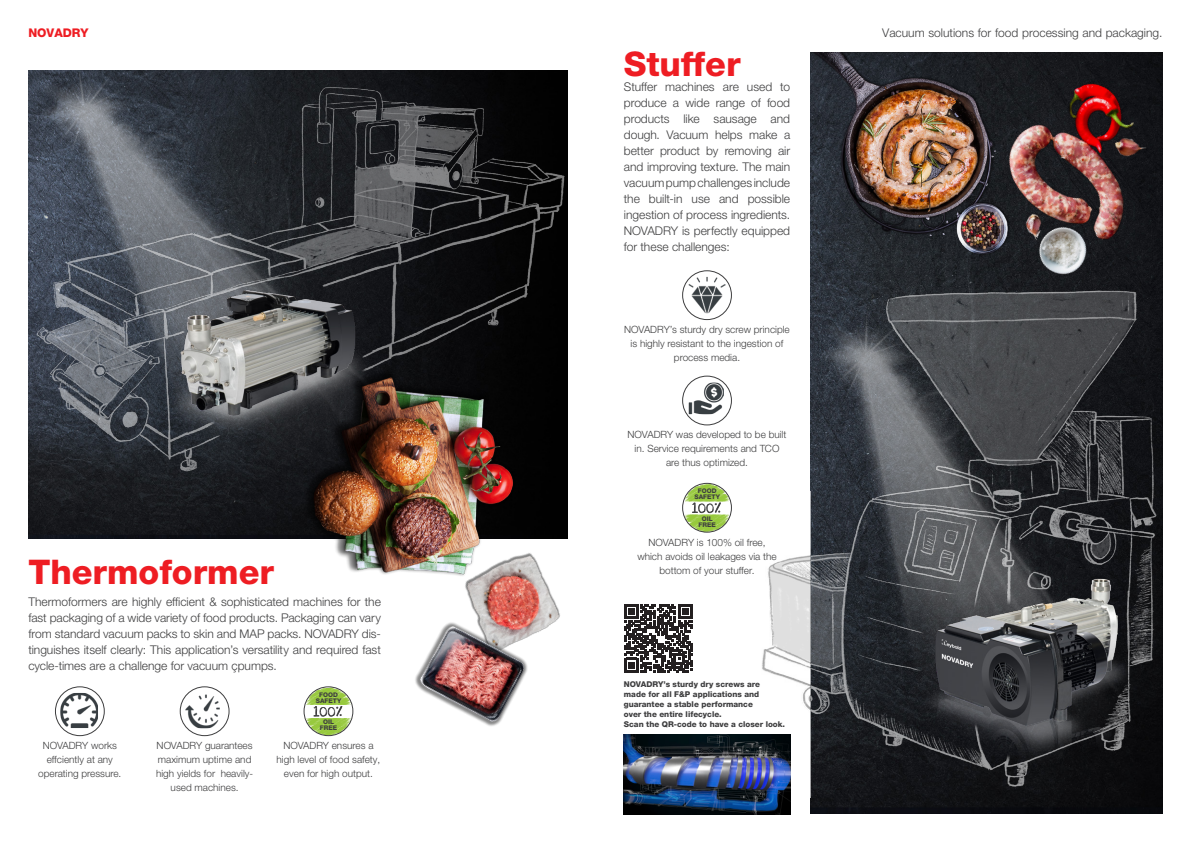
<style>
.page{position:relative;width:1191px;height:842px;background:#fff}
.page>*{position:absolute;margin:0;border:0;box-sizing:border-box;transform-origin:0 0}
.t1{font:800 34px "Helvetica Neue LTW1 G";color:#ee1d23}
.Introtext_Headline{font:300 12px/16px "Helvetica Neue LTW1 G";color:#3e3e3f;text-align:justify}
.Introtext_Headline-2{font:800 12px "Helvetica Neue LTW1 G";color:#ee1d23}
.t2{font:300 10px/14px "Helvetica Neue LTW1 G";color:#3e3e3f;text-align:center}
.t3{font:800 8px/10px "Helvetica Neue LTW1 G";color:#3e3e3f;text-align:justify}
.t4{font:800 6.4px/6px "Helvetica Neue LTW1 G";color:#3e3e3f;text-align:center}
</style>
<div class="page">
<img style="left:810px;top:798px;width:353px;height:16px">
<img style="left:28px;top:70px;width:540px;height:459px">
<img style="left:169px;top:273px;width:203px;height:202px">
<img style="left:810px;top:289px;width:353px;height:509px">
<img style="left:890px;top:569px;width:262px;height:238px">
<img style="left:732px;top:555px;width:78px;height:243px">
<img style="left:562px;top:509px;width:6px;height:30px">
<img style="left:286px;top:362px;width:276px;height:214px">
<img style="left:415px;top:576px;width:145px;height:150px">
<img style="left:924px;top:52px;width:239px;height:278px">
<img style="left:810px;top:53px;width:222px;height:236px">
<img style="left:624px;top:735px;width:166px;height:79px">
<svg style="left:624px;top:604px;width:68px;height:68px"></svg>
<svg style="left:306px;top:688px;width:45px;height:47px"></svg>
<svg style="left:684px;top:484px;width:45px;height:47px"></svg>
<svg style="left:55px;top:687px;width:49px;height:49px"></svg>
<img style="left:60px;top:693px;width:38px;height:35px">
<div style="left:55px;top:686px;width:50px;height:50px;border:1px solid #3e3e3f;border-radius:50%"></div>
<svg style="left:180px;top:687px;width:49px;height:49px"></svg>
<img style="left:185px;top:694px;width:35px;height:34px">
<div style="left:180px;top:686px;width:49px;height:50px;border:1px solid #3e3e3f;border-radius:50%"></div>
<div style="left:303px;top:686px;width:50px;height:50px;border:1px solid #3e3e3f;border-radius:50%"></div>
<div style="left:682px;top:483px;width:50px;height:50px;border:1px solid #3e3e3f;border-radius:50%"></div>
<svg style="left:682px;top:271px;width:49px;height:49px"></svg>
<img style="left:688px;top:277px;width:38px;height:36px">
<div style="left:682px;top:270px;width:50px;height:50px;border:1px solid #3e3e3f;border-radius:50%"></div>
<svg style="left:682px;top:376px;width:49px;height:49px"></svg>
<img style="left:689px;top:383px;width:35px;height:31px">
<div style="left:682px;top:376px;width:50px;height:49px;border:1px solid #3e3e3f;border-radius:50%"></div>
<p class="Introtext_Headline-2" style="left:28px;top:26px;width:62px">NOVADRY</p>
<p class="Introtext_Headline" style="left:882px;top:25px;width:282px">Vacuum solutions for food processing and packaging.</p>
<p class="t1" style="left:624px;top:44px;width:118px">Stuffer</p>
<p class="Introtext_Headline" style="left:624px;top:78px;width:168px">Stuffer machines are used to produce a wide range of food products like sausage and dough. Vacuum helps make a better product by removing air and improving texture. The main vacuum pump challenges include the built-in use and possible ingestion of process ingredients.<br>NOVADRY is perfectly equipped for these challenges:</p>
<p class="t2" style="left:624px;top:322px;width:167px">NOVADRY’s sturdy dry screw principle is highly resistant to the ingestion of process media.</p>
<p class="t2" style="left:627px;top:428px;width:160px">NOVADRY was developed to be built in. Service requirements and TCO are thus optimized.</p>
<p class="t4" style="left:694px;top:488px;width:27px">FOOD<br>SAFETY</p>
<p class="t1" style="left:28px;top:552px;width:247px">Thermoformer</p>
<p class="Introtext_Headline" style="left:28px;top:594px;width:354px">Thermoformers are highly efficient &amp; sophisticated machines for the fast packaging of a wide variety of food products. Packaging can vary from standard vacuum packs to skin and MAP packs. NOVADRY dis&shy;tinguishes itself clearly: This application’s versatility and required fast cycle-times are a challenge for vacuum çpumps.</p>
<p class="t4" style="left:316px;top:691px;width:27px">FOOD<br>SAFETY</p>
<p class="t4" style="left:320px;top:719px;width:19px">OIL<br>FREE</p>
<p class="t2" style="left:38px;top:738px;width:85px">NOVADRY works effciently at any operating pressure.</p>
<p class="t2" style="left:156px;top:738px;width:99px">NOVADRY guarantees maximum uptime and high yields for heavily&shy;used machines.</p>
<p class="t2" style="left:276px;top:738px;width:105px">NOVADRY ensures a high level of food safety, even for high output.</p>
<p class="t4" style="left:698px;top:516px;width:19px">OIL<br>FREE</p>
<p class="t2" style="left:637px;top:535px;width:141px">NOVADRY is 100% oil free, which avoids oil leakages via the bottom of your stuffer.</p>
<p class="t3" style="left:624px;top:680px;width:138px">NOVADRY’s sturdy dry screws are made for all F&amp;P applications and guarantee a stable performance</p>
<p class="t3" style="left:624px;top:710px;width:99px">over the entire lifecycle.</p>
<p class="t3" style="left:624px;top:720px;width:163px">Scan the QR-code to have a closer look.</p>
</div>
